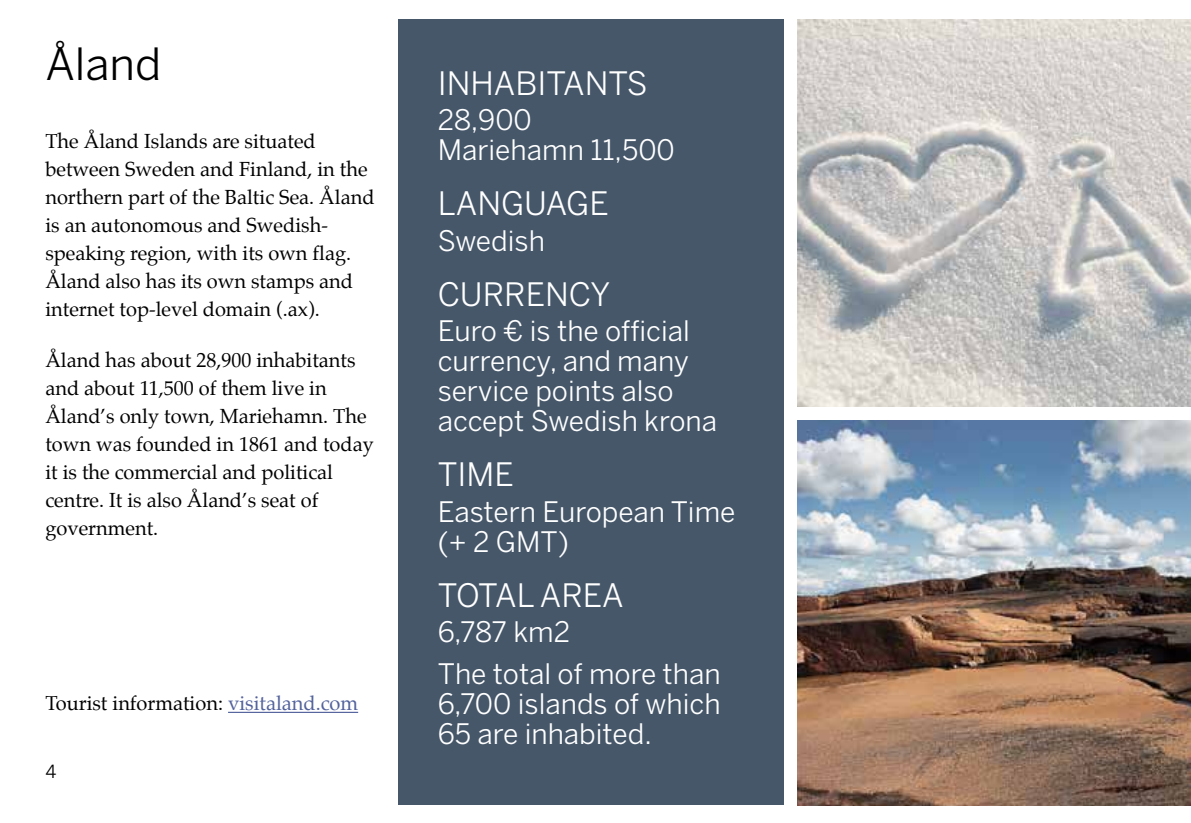
<style>
.page{position:relative;width:1191px;height:823px;background:#fff}
.page>*{position:absolute;margin:0;border:0;box-sizing:border-box;transform-origin:0 0}
.t1{font:44px "Benton Sans";color:#000}
.t2{font:32px "Benton Sans";color:#fff}
.t3{font:28px/30px "Benton Sans";color:#fff}
.t4{font:20px/28px "Palatino";color:#000}
.t5{font:18px "Benton Sans";color:#000}
.s1{color:#53629c}
</style>
<div class="page">
<hr style="left:228px;top:711px;width:130px;height:1px;background:#53629c">
<div style="left:398px;top:19px;width:385px;height:785px;background:#46576a"></div>
<img style="left:797px;top:420px;width:394px;height:385px">
<img style="left:797px;top:19px;width:394px;height:387px">
<h1 class="t1" style="left:45px;top:38px;width:117px">Åland</h1>
<p class="t4" style="left:45px;top:127px;width:331px">The Åland Islands are situated between Sweden and Finland, in the northern part of the Baltic Sea. Åland is an autonomous and Swedish&shy;speaking region, with its own flag.<br>Åland also has its own stamps and internet top-level domain (.ax).</p>
<p class="t4" style="left:45px;top:345px;width:330px">Åland has about 28,900 inhabitants and about 11,500 of them live in<br>Åland’s only town, Mariehamn. The town was founded in 1861 and today it is the commercial and political centre. It is also Åland’s seat of government.</p>
<p class="t4" style="left:45px;top:689px;width:314px">Tourist information: <span class="s1">visitaland.com</span></p>
<p class="t5" style="left:45px;top:760px;width:12px">4</p>
<h2 class="t2" style="left:438px;top:64px;width:211px">INHABITANTS</h2>
<h3 class="t3" style="left:438px;top:105px;width:239px">28,900<br>Mariehamn 11,500</h3>
<h2 class="t2" style="left:438px;top:184px;width:172px">LANGUAGE</h2>
<h3 class="t3" style="left:438px;top:225px;width:109px">Swedish</h3>
<h2 class="t2" style="left:438px;top:275px;width:174px">CURRENCY</h2>
<h3 class="t3" style="left:438px;top:315px;width:281px">Euro € is the official currency, and many service points also accept Swedish krona</h3>
<h2 class="t2" style="left:438px;top:455px;width:77px">TIME</h2>
<h3 class="t3" style="left:438px;top:496px;width:299px">Eastern European Time (+ 2 GMT)</h3>
<h2 class="t2" style="left:438px;top:575px;width:187px">TOTAL AREA</h2>
<h3 class="t3" style="left:438px;top:610px;width:284px;line-height:41.4px">6,787 km2<br>The total of more than</h3>
<h3 class="t3" style="left:438px;top:688px;width:284px">6,700 islands of which<br>65 are inhabited.</h3>
</div>
